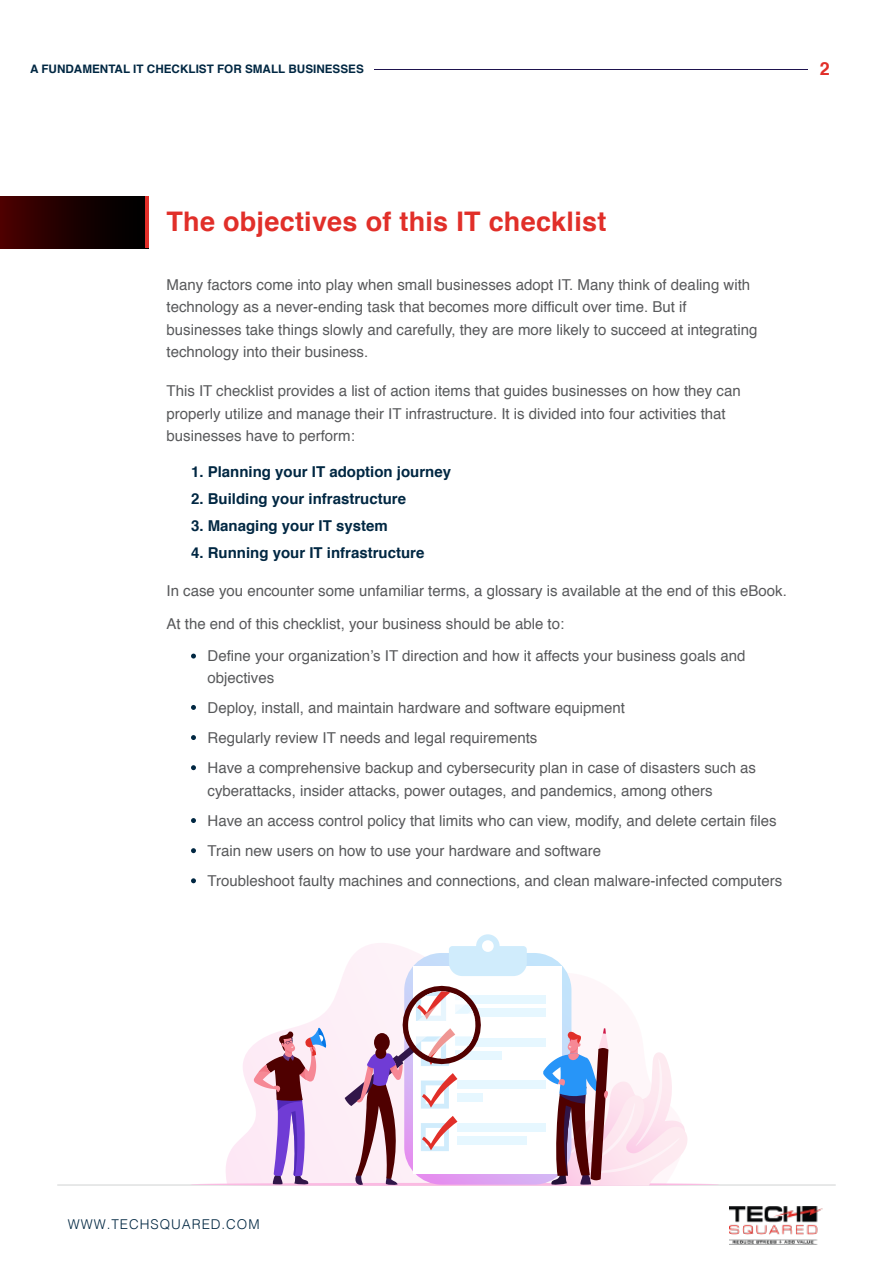
<style>
.page{position:relative;width:893px;height:1263px;background:#fff}
.page>*{position:absolute;margin:0;border:0;box-sizing:border-box;transform-origin:0 0}
.t1{font:700 27px "Helvetica";letter-spacing:.01em;color:#e12f29}
.t2{font:700 18px "Helvetica";color:#e12f29}
.t3{font:15px/22.5px "Helvetica";color:#58595b}
.t4{font:700 15px "Helvetica";color:#002742}
.t5{font:300 13.5px "Helvetica";letter-spacing:.07em;color:#002742}
.t6{font:700 11.7px "Helvetica";color:#002742}
</style>
<div class="page">
<hr style="left:57px;top:1185px;width:779px;height:1px;background:#d0d2d3">
<hr style="left:374px;top:70px;width:434px;height:1px;background:#1e134e">
<div style="left:0;top:196px;width:148px;height:52px;background:linear-gradient(to right,#470000,#000)"></div>
<hr style="left:145px;top:196px;width:3px;height:52px;background:#e12f29">
<svg style="left:191px;top:654px;width:5px;height:4px"></svg>
<svg style="left:191px;top:705px;width:5px;height:5px"></svg>
<svg style="left:191px;top:735px;width:5px;height:5px"></svg>
<svg style="left:191px;top:765px;width:5px;height:5px"></svg>
<svg style="left:191px;top:818px;width:5px;height:5px"></svg>
<svg style="left:191px;top:848px;width:5px;height:5px"></svg>
<svg style="left:191px;top:878px;width:5px;height:5px"></svg>
<svg style="left:190px;top:934px;width:529px;height:252px"></svg>
<img style="left:730px;top:1206px;width:93px;height:38px">
<p class="t6" style="left:30px;top:60px;width:335px">A FUNDAMENTAL IT CHECKLIST FOR SMALL BUSINESSES</p>
<p class="t2" style="left:820px;top:54px;width:12px">2</p>
<h1 class="t1" style="left:167px;top:199px;width:441px">The objectives of this IT checklist</h1>
<p class="t3" style="left:167px;top:273px;width:592px">Many factors come into play when small businesses adopt IT. Many think of dealing with technology as a never-ending task that becomes more difficult over time. But if businesses take things slowly and carefully, they are more likely to succeed at integrating technology into their business.</p>
<p class="t3" style="left:167px;top:380px;width:576px">This IT checklist provides a list of action items that guides businesses on how they can properly utilize and manage their IT infrastructure. It is divided into four activities that businesses have to perform:</p>
<p class="t4" style="left:191px;top:459px;width:262px">1. Planning your IT adoption journey</p>
<p class="t4" style="left:191px;top:486px;width:217px">2. Building your infrastructure</p>
<p class="t4" style="left:191px;top:513px;width:198px">3. Managing your IT system</p>
<p class="t4" style="left:191px;top:540px;width:235px">4. Running your IT infrastructure</p>
<p class="t3" style="left:167px;top:580px;width:622px">In case you encounter some unfamiliar terms, a glossary is available at the end of this eBook.</p>
<p class="t3" style="left:167px;top:613px;width:399px">At the end of this checklist, your business should be able to:</p>
<p class="t3" style="left:207px;top:644px;width:539px">Define your organization’s IT direction and how it affects your business goals and objectives</p>
<p class="t3" style="left:207px;top:693px;width:550px;line-height:30px">Deploy, install, and maintain hardware and software equipment<br>Regularly review IT needs and legal requirements<br>Have a comprehensive backup and cybersecurity plan in case of disasters such as</p>
<p class="t3" style="left:207px;top:776px;width:576px;line-height:30px">cyberattacks, insider attacks, power outages, and pandemics, among others<br>Have an access control policy that limits who can view, modify, and delete certain files Train new users on how to use your hardware and software<br>Troubleshoot faulty machines and connections, and clean malware-infected computers</p>
<p class="t5" style="left:68px;top:1212px;width:193px">WWW.TECHSQUARED.COM</p>
</div>
